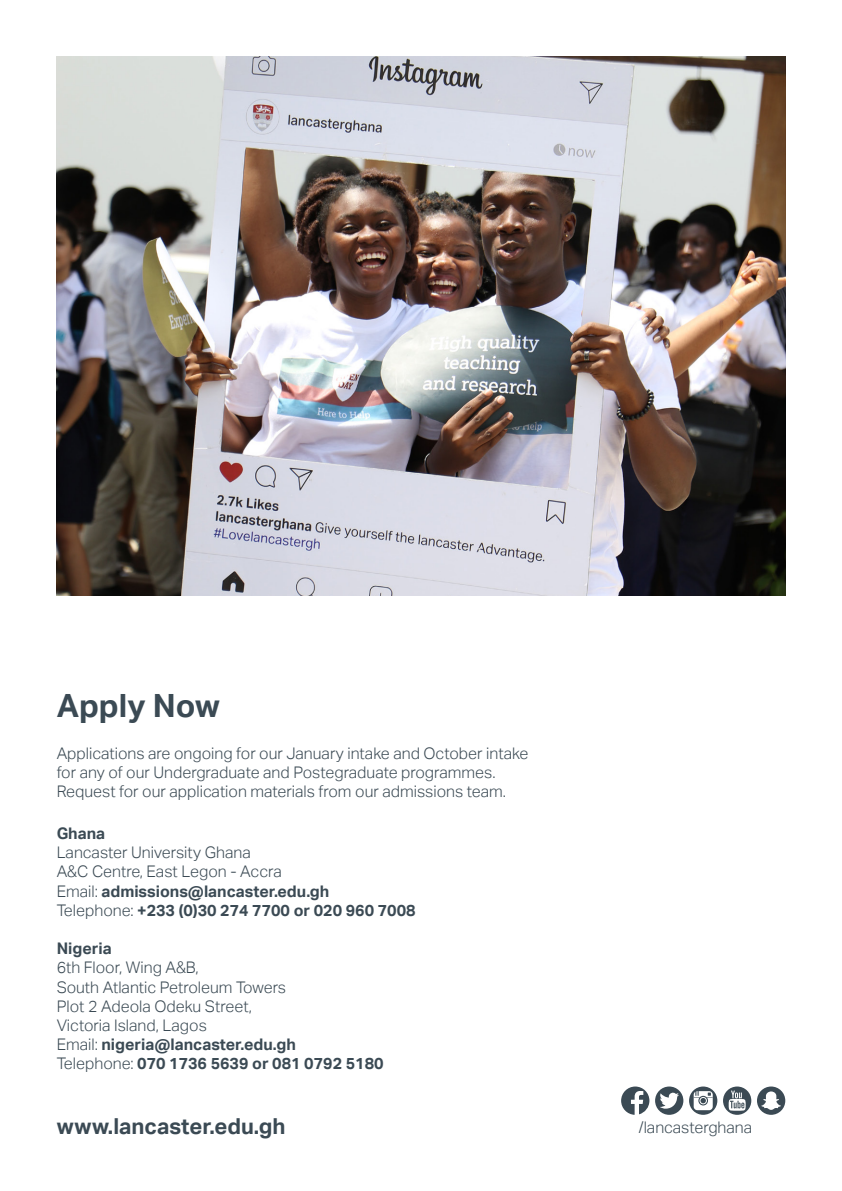
<style>
.page{position:relative;width:842px;height:1191px;background:#fff}
.page>*{position:absolute;margin:0;border:0;box-sizing:border-box;transform-origin:0 0}
.Header_1{font:700 32px "Aktiv Grotesk";color:#3b4a54}
.Header_2{font:700 22px "Aktiv Grotesk";color:#3b4a54}
.Body{font:300 16px/19.2px "Aktiv Grotesk";color:#3b4a54}
.Body-2{font:700 16px "Aktiv Grotesk";color:#3b4a54}
.s1{font-weight:300}
</style>
<div class="page">
<svg style="left:621px;top:1086px;width:28px;height:28px"></svg>
<svg style="left:655px;top:1086px;width:28px;height:28px"></svg>
<svg style="left:689px;top:1086px;width:28px;height:28px"></svg>
<svg style="left:723px;top:1086px;width:28px;height:28px"></svg>
<svg style="left:757px;top:1086px;width:28px;height:28px"></svg>
<img style="left:57px;top:57px;width:728px;height:538px">
<p class="Header_1" style="left:57px;top:687px;width:165px">Apply Now</p>
<p class="Body" style="left:57px;top:743px;width:473px">Applications are ongoing for our January intake and October intake for any of our Undergraduate and Postegraduate programmes.<br>Request for our application materials from our admissions team.</p>
<p class="Body-2" style="left:57px;top:824px;width:50px">Ghana</p>
<p class="Body" style="left:57px;top:843px;width:196px">Lancaster University Ghana</p>
<p class="Body" style="left:57px;top:862px;width:227px">A&amp;C Centre, East Legon - Accra</p>
<p class="Body-2" style="left:57px;top:881px;width:274px"><span class="s1">Email:</span> admissions@lancaster.edu.gh</p>
<p class="Body-2" style="left:57px;top:901px;width:360px"><span class="s1">Telephone:</span> +233 (0)30 274 7700 or 020 960 7008</p>
<p class="Body-2" style="left:57px;top:939px;width:57px">Nigeria</p>
<p class="Body" style="left:57px;top:958px;width:144px">6th Floor, Wing A&amp;B,</p>
<p class="Body" style="left:57px;top:977px;width:231px">South Atlantic Petroleum Towers</p>
<p class="Body" style="left:57px;top:996px;width:197px">Plot 2 Adeola Odeku Street,</p>
<p class="Body" style="left:57px;top:1016px;width:152px">Victoria Island, Lagos</p>
<p class="Body-2" style="left:57px;top:1035px;width:241px"><span class="s1">Email:</span> nigeria@lancaster.edu.gh</p>
<p class="Body-2" style="left:57px;top:1054px;width:328px"><span class="s1">Telephone:</span> 070 1736 5639 or 081 0792 5180</p>
<p class="Header_2" style="left:57px;top:1113px;width:230px">www.lancaster.edu.gh</p>
<p class="Body" style="left:639px;top:1117px;width:115px">/lancasterghana</p>
</div>
